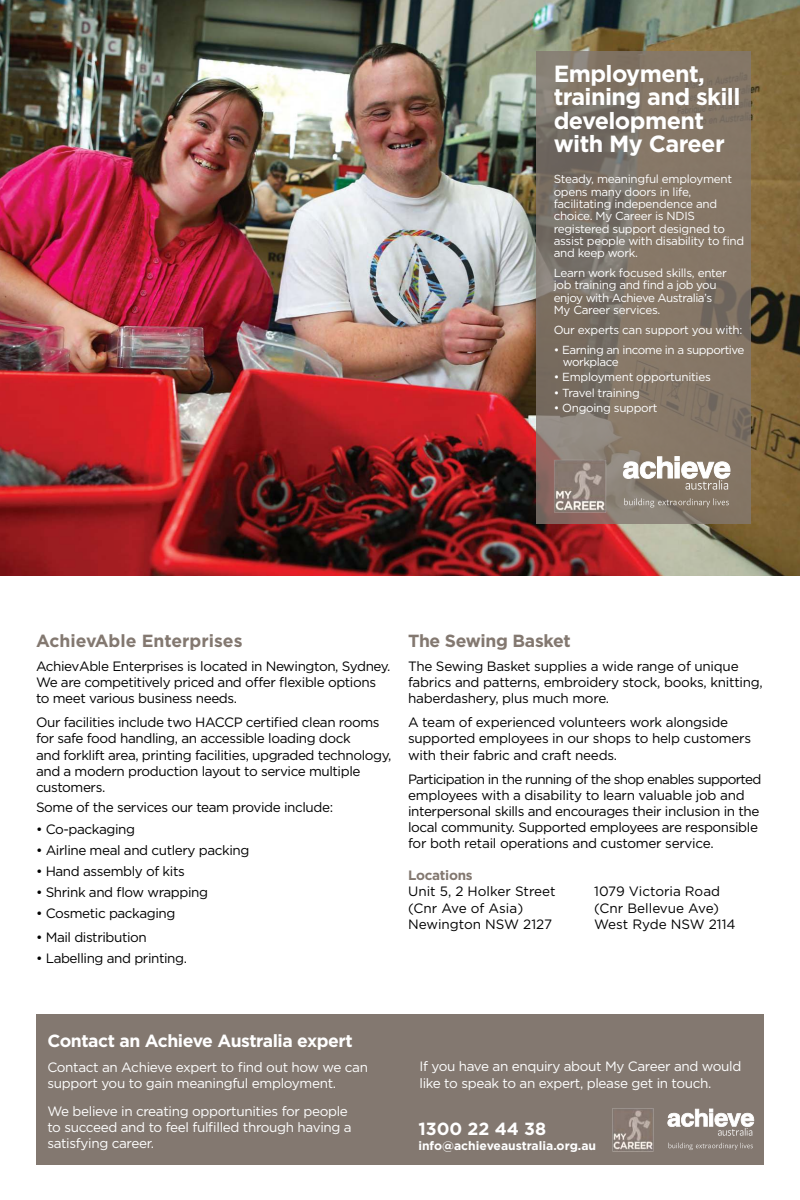
<style>
.page{position:relative;width:800px;height:1200px;background:#fff}
.page>*{position:absolute;margin:0;border:0;box-sizing:border-box;transform-origin:0 0}
.t1{font:700 23.4px/23.4px "Gotham";letter-spacing:-.025em;color:#fff}
.t2{font:700 17.6px "Gotham";letter-spacing:-.015em;color:#837870}
.t3{font:700 17.6px "Gotham";letter-spacing:-.025em;color:#fff}
.t4{font:700 17.6px "Gotham";color:#fff}
.t5{font:13.5px/16.2px "Gotham";letter-spacing:-.03em;color:#020202}
.t6{font:13.5px/16.2px "Gotham";letter-spacing:-.025em;color:#fff}
.t7{font:13.5px/16.2px "Gotham";color:#020202}
.t8{font:700 13.5px "Gotham";letter-spacing:-.02em;color:#837870}
.t9{font:700 12.2px "Gotham";color:#fff}
.t10{font:11.7px/12.3px "Gotham";letter-spacing:-.025em;color:#fff}
</style>
<div class="page">
<img style="left:0;top:0;width:800px;height:576px">
<svg style="left:536px;top:52px;width:215px;height:472px;fill:#857666"></svg>
<svg style="left:624px;top:498px;width:105px;height:9px"></svg>
<svg style="left:623px;top:456px;width:107px;height:34px"></svg>
<img style="left:551px;top:456px;width:59px;height:58px">
<div style="left:36px;top:1014px;width:728px;height:151px;background:#837870"></div>
<svg style="left:668px;top:1143px;width:85px;height:7px"></svg>
<svg style="left:667px;top:1109px;width:87px;height:27px"></svg>
<img style="left:612px;top:1108px;width:42px;height:44px">
<h1 class="t1" style="left:554px;top:63px;width:188px">Employment, training and skill development with My Career</h1>
<p class="t10" style="left:554px;top:174px;width:192px">Steady, meaningful employment opens many doors in life, facilitating independence and choice. My Career is NDIS registered support designed to assist people with disability to find and keep work.</p>
<p class="t10" style="left:554px;top:267px;width:175px">Learn work focused skills, enter job training and find a job you enjoy with Achieve Australia’s<br>My Career services.</p>
<p class="t10" style="left:554px;top:324px;width:190px">Our experts can support you with:</p>
<p class="t10" style="left:563px;top:344px;width:183px;text-indent:-9px">• Earning an income in a supportive workplace</p>
<p class="t10" style="left:554px;top:372px;width:159px">• Employment opportunities</p>
<p class="t10" style="left:554px;top:387px;width:88px">• Travel training</p>
<p class="t10" style="left:554px;top:403px;width:105px">• Ongoing support</p>
<h2 class="t2" style="left:36px;top:633px;width:208px">AchievAble Enterprises</h2>
<p class="t5" style="left:36px;top:659px;width:356px">AchievAble Enterprises is located in Newington, Sydney.<br>We are competitively priced and offer flexible options to meet various business needs.</p>
<p class="t5" style="left:36px;top:715px;width:357px">Our facilities include two HACCP certified clean rooms for safe food handling, an accessible loading dock<br>and forklift area, printing facilities, upgraded technology, and a modern production layout to service multiple customers.</p>
<p class="t5" style="left:36px;top:800px;width:299px">Some of the services our team provide include:</p>
<p class="t5" style="left:36px;top:821px;width:101px">• Co-packaging</p>
<p class="t5" style="left:36px;top:843px;width:215px">• Airline meal and cutlery packing</p>
<p class="t5" style="left:36px;top:864px;width:150px">• Hand assembly of kits</p>
<p class="t5" style="left:36px;top:885px;width:174px">• Shrink and flow wrapping</p>
<p class="t5" style="left:36px;top:906px;width:141px">• Cosmetic packaging</p>
<p class="t5" style="left:36px;top:930px;width:112px">• Mail distribution</p>
<p class="t5" style="left:36px;top:951px;width:153px">• Labelling and printing.</p>
<h2 class="t2" style="left:408px;top:633px;width:164px">The Sewing Basket</h2>
<p class="t5" style="left:408px;top:659px;width:356px">The Sewing Basket supplies a wide range of unique fabrics and patterns, embroidery stock, books, knitting, haberdashery, plus much more.</p>
<p class="t5" style="left:408px;top:715px;width:345px">A team of experienced volunteers work alongside supported employees in our shops to help customers with their fabric and craft needs.</p>
<p class="t5" style="left:408px;top:771px;width:355px">Participation in the running of the shop enables supported employees with a disability to learn valuable job and interpersonal skills and encourages their inclusion in the local community. Supported employees are responsible for both retail operations and customer service.</p>
<p class="t8" style="left:408px;top:869px;width:66px">Locations</p>
<p class="t7" style="left:408px;top:884px;width:149px">Unit 5, 2 Holker Street (Cnr Ave of Asia)<br>Newington NSW 2127</p>
<p class="t7" style="left:594px;top:884px;width:143px">1079 Victoria Road (Cnr Bellevue Ave)<br>West Ryde NSW 2114</p>
<h2 class="t3" style="left:47px;top:1033px;width:307px">Contact an Achieve Australia expert</h2>
<p class="t6" style="left:47px;top:1060px;width:322px">Contact an Achieve expert to find out how we can support you to gain meaningful employment.</p>
<p class="t6" style="left:47px;top:1104px;width:306px">We believe in creating opportunities for people to succeed and to feel fulfilled through having a satisfying career.</p>
<p class="t6" style="left:419px;top:1059px;width:323px">If you have an enquiry about My Career and would like to speak to an expert, please get in touch.</p>
<h2 class="t4" style="left:418px;top:1121px;width:129px">1300 22 44 38</h2>
<p class="t9" style="left:418px;top:1140px;width:179px">info@achieveaustralia.org.au</p>
</div>
